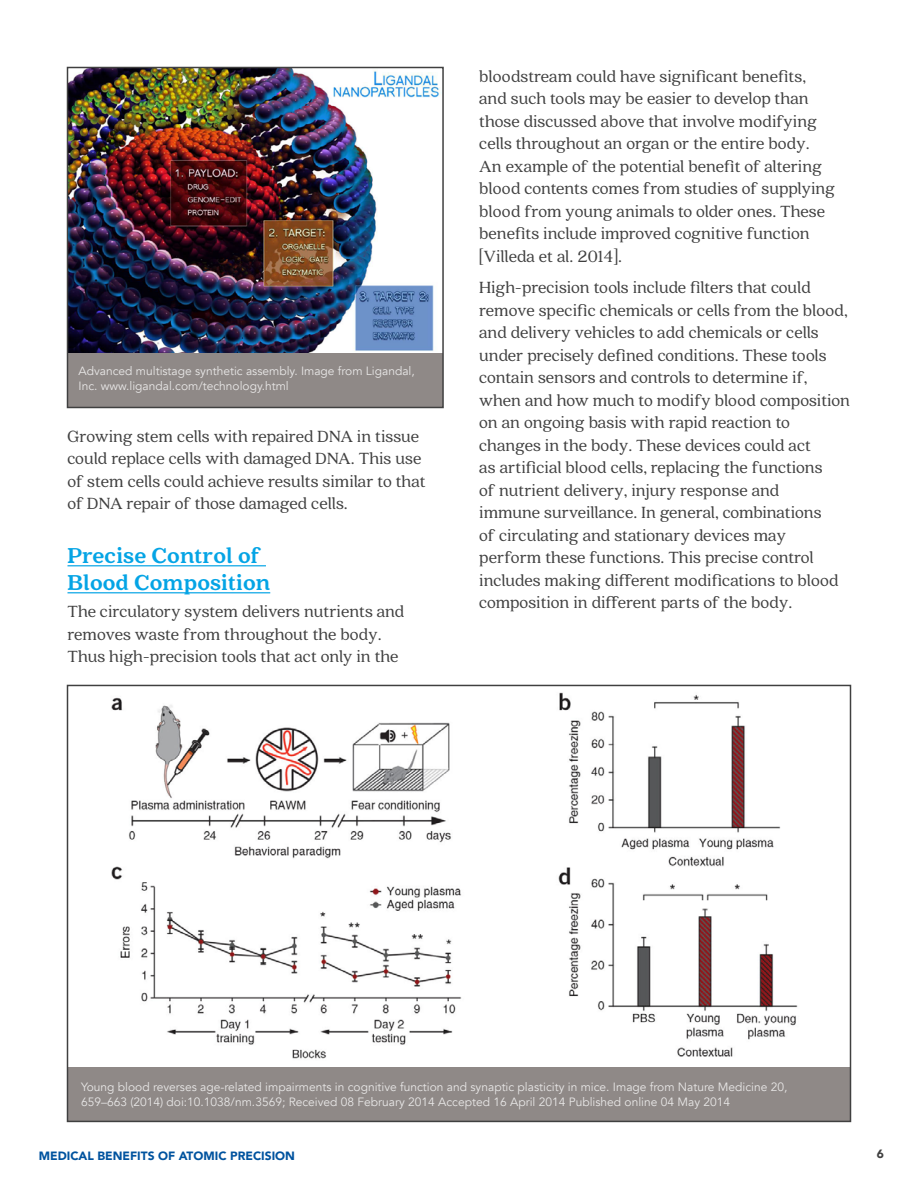
<style>
.page{position:relative;width:918px;height:1188px;background:#fff}
.page>*{position:absolute;margin:0;border:0;box-sizing:border-box;transform-origin:0 0}
.t1{font:900 24px/27px "Quincy CF";color:#04a4e5}
.t2{font:18px/22.5px "Quincy CF";color:#404040}
.t3{font:12px/15px "Avenir";color:#fff}
.t4{font:900 12px "Avenir";color:#00539f}
.t5{font:900 12px "Avenir";color:#404040}
</style>
<div class="page">
<img style="left:77px;top:684px;width:406px;height:375px">
<img style="left:536px;top:684px;width:279px;height:373px">
<hr style="left:68px;top:565px;width:198px;height:1px;background:#04a4e5">
<hr style="left:68px;top:592px;width:202px;height:1px;background:#04a4e5">
<img style="left:70px;top:70px;width:370px;height:283px">
<div style="left:68px;top:353px;width:375px;height:54px;background:#8f8987"></div>
<div style="left:67px;top:67px;width:377px;height:341px;border:2px solid #404040"></div>
<div style="left:68px;top:1067px;width:782px;height:54px;background:#8f8987"></div>
<div style="left:67px;top:685px;width:784px;height:437px;border:2px solid #404040"></div>
<p class="t3" style="left:79px;top:364px;width:338px">Advanced multistage synthetic assembly. Image from Ligandal,<br>Inc. www.ligandal.com/technology.html</p>
<p class="t2" style="left:68px;top:425px;width:360px">Growing stem cells with repaired DNA in tissue could replace cells with damaged DNA. This use of stem cells could achieve results similar to that of DNA repair of those damaged cells.</p>
<h1 class="t1" style="left:68px;top:543px;width:204px">Precise Control of<br>Blood Composition</h1>
<p class="t2" style="left:68px;top:601px;width:339px">The circulatory system delivers nutrients and removes waste from throughout the body.<br>Thus high-precision tools that act only in the</p>
<p class="t2" style="left:479px;top:65px;width:357px">bloodstream could have significant benefits, and such tools may be easier to develop than those discussed above that involve modifying cells throughout an organ or the entire body.<br>An example of the potential benefit of altering blood contents comes from studies of supplying blood from young animals to older ones. These benefits include improved cognitive function [Villeda et al. 2014].</p>
<p class="t2" style="left:479px;top:277px;width:372px">High-precision tools include filters that could remove specific chemicals or cells from the blood, and delivery vehicles to add chemicals or cells under precisely defined conditions. These tools contain sensors and controls to determine if, when and how much to modify blood composition on an ongoing basis with rapid reaction to changes in the body. These devices could act<br>as artificial blood cells, replacing the functions<br>of nutrient delivery, injury response and<br>immune surveillance. In general, combinations<br>of circulating and stationary devices may perform these functions. This precise control includes making different modifications to blood composition in different parts of the body.</p>
<p class="t3" style="left:81px;top:1079px;width:708px">Young blood reverses age-related impairments in cognitive function and synaptic plasticity in mice. Image from Nature Medicine 20,<br>659–663 (2014) doi:10.1038/nm.3569; Received 08 February 2014 Accepted 16 April 2014 Published online 04 May 2014</p>
<p class="t4" style="left:39px;top:1145px;width:258px">MEDICAL BENEFITS OF ATOMIC PRECISION</p>
<p class="t5" style="left:877px;top:1144px;width:9px">6</p>
</div>
